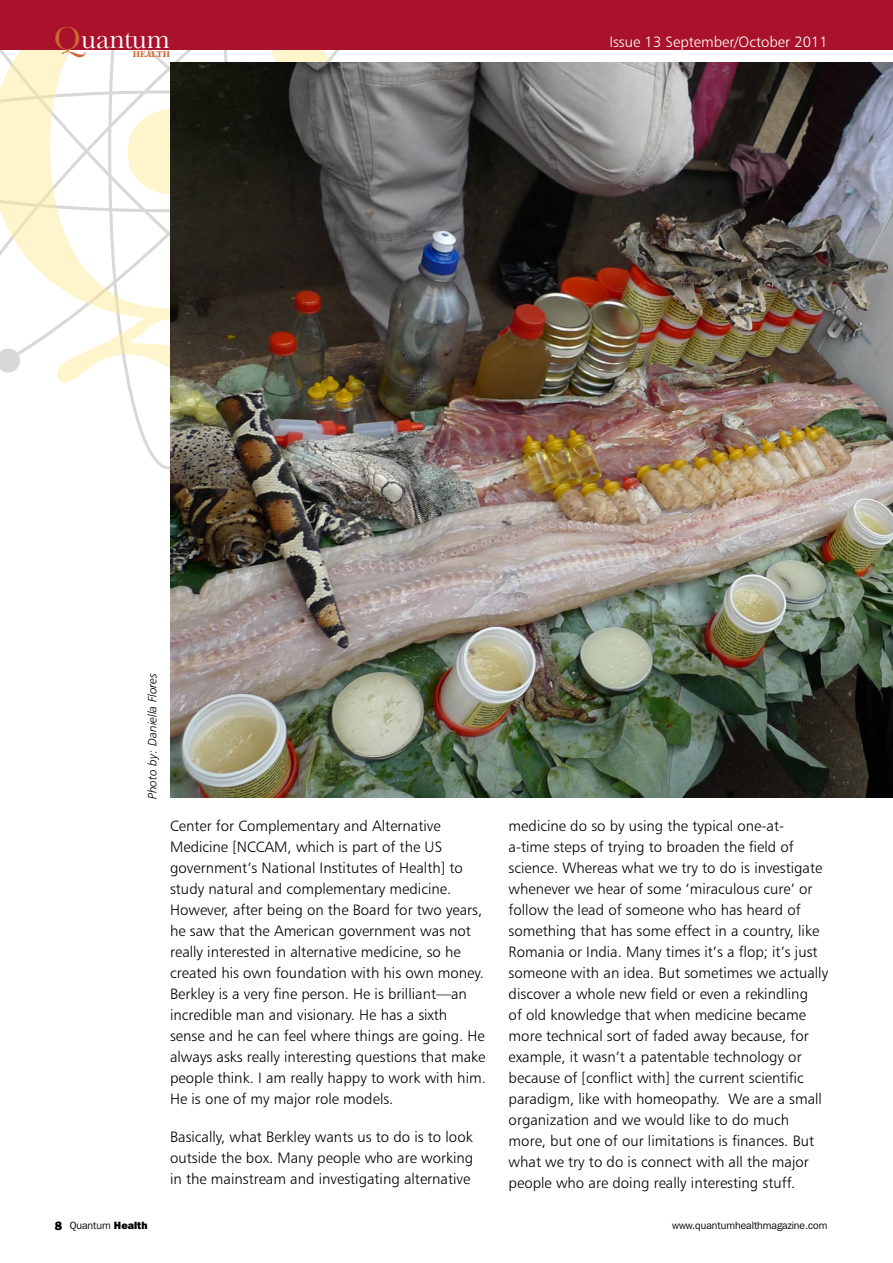
<style>
.page{position:relative;width:893px;height:1263px;background:#fff}
.page>*{position:absolute;margin:0;border:0;box-sizing:border-box;transform-origin:0 0}
.t1{font:28.8px "Baskerville";color:#fff}
.Text{font:15px/21px "Humanist 777 BT Light B";color:#000}
.t2{font:15px "Humanist 777 BT Light B";color:#fff}
.Captions{font:12px "Humanist 777 BT Light Italic B";color:#000}
.t3{font:10.5px "Franklin Gothic IT Cby BT";color:#000}
.t4{font:700 8.7px "Baskerville";color:#cc6732}
.s1{font-size:33px;color:#cc6732}
.s2{font-weight:800;font-size:12px}
.s3{font-weight:800}
</style>
<div class="page">
<svg style="left:0;top:49px;width:368px;height:391px"></svg>
<div style="left:0;top:0;width:893px;height:49px;background:#a9122a"></div>
<img style="left:170px;top:62px;width:723px;height:736px">
<h1 class="t1" style="left:54px;top:21px;width:118px"><span class="s1">Q</span>uantum</h1>
<p class="t4" style="left:133px;top:49px;width:39px">HEALTH</p>
<p class="t2" style="left:609px;top:33px;width:220px">Issue 13 September/October 2011</p>
<p class="Captions" style="left:145px;top:799px;width:128px;rotate:-90deg">Photo by: Daniella Flores</p>
<p class="Text" style="left:170px;top:815px;width:317px">Center for Complementary and Alternative Medicine [NCCAM, which is part of the US government’s National Institutes of Health] to study natural and complementary medicine.<br>However, after being on the Board for two years, he saw that the American government was not really interested in alternative medicine, so he created his own foundation with his own money.<br>Berkley is a very fine person. He is brilliant—an incredible man and visionary. He has a sixth<br>sense and he can feel where things are going. He always asks really interesting questions that make people think. I am really happy to work with him.<br>He is one of my major role models.</p>
<p class="Text" style="left:170px;top:1126px;width:305px;text-align:justify">Basically, what Berkley wants us to do is to look outside the box. Many people who are working in the mainstream and investigating alternative</p>
<p class="Text" style="left:509px;top:815px;width:321px">medicine do so by using the typical one-at&shy;a-time steps of trying to broaden the field of science. Whereas what we try to do is investigate whenever we hear of some ‘miraculous cure’ or follow the lead of someone who has heard of something that has some effect in a country, like Romania or India. Many times it’s a flop; it’s just someone with an idea. But sometimes we actually discover a whole new field or even a rekindling<br>of old knowledge that when medicine became more technical sort of faded away because, for example, it wasn’t a patentable technology or because of [conflict with] the current scientific paradigm, like with homeopathy. We are a small organization and we would like to do much more, but one of our limitations is finances. But what we try to do is connect with all the major people who are doing really interesting stuff.</p>
<p class="t3" style="left:55px;top:1219px;width:94px"><span class="s2">8</span> Quantum <span class="s3">Health</span></p>
<p class="t3" style="left:672px;top:1219px;width:157px">www.quantumhealthmagazine.com</p>
</div>
